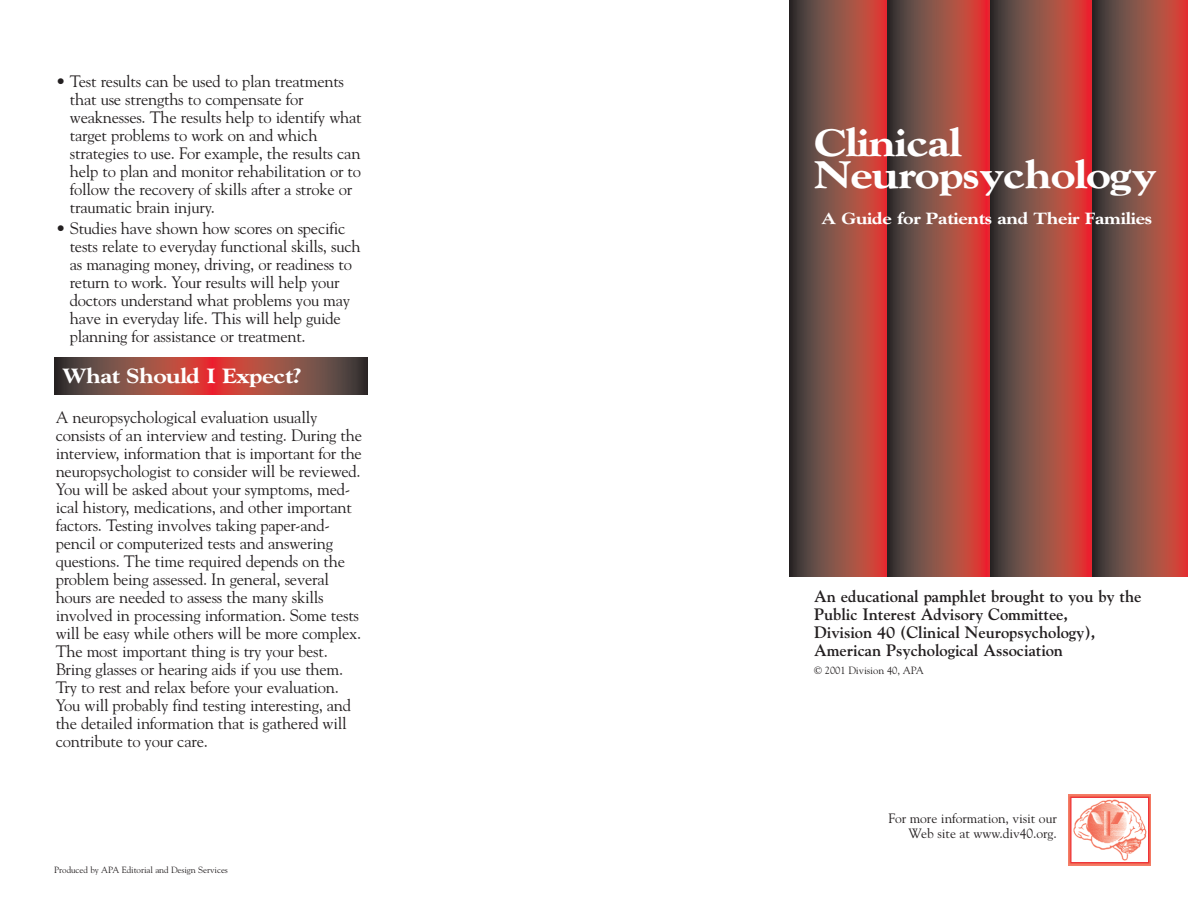
<style>
.page{position:relative;width:1188px;height:918px;background:#fff}
.page>*{position:absolute;margin:0;border:0;box-sizing:border-box;transform-origin:0 0}
.t1{font:800 39px/31.5px "Goudy";letter-spacing:-.02em;color:#fff;scale:1.15 1}
.t2{font:800 21px "Goudy";letter-spacing:-.02em;color:#fff;scale:1.15 1}
.t3{font:16.5px/18px "Goudy";letter-spacing:-.015em;color:#231f20}
.t4{font:700 16.5px/18px "Goudy";letter-spacing:-.005em;color:#231f20}
.t5{font:800 16.5px "Goudy";letter-spacing:-.015em;color:#fff;scale:1.15 1}
.t6{font:13.5px/15px "Goudy";letter-spacing:-.005em;color:#231f20;text-align:right}
.t7{font:10.5px "Goudy";letter-spacing:-.005em;color:#231f20}
.t8{font:9px "Goudy";letter-spacing:-.005em;color:#231f20}
</style>
<div class="page">
<svg style="left:790px;top:0;width:97px;height:576px;background:#8d4840"></svg>
<svg style="left:887px;top:0;width:103px;height:576px;background:#91463f"></svg>
<svg style="left:990px;top:0;width:102px;height:576px;background:#90463f"></svg>
<svg style="left:1092px;top:0;width:96px;height:576px;background:#8b4940"></svg>
<img style="left:1069px;top:794px;width:81px;height:71px">
<svg style="left:54px;top:357px;width:313px;height:38px;background:#8f4840"></svg>
<p class="t3" style="left:70px;top:73px;width:293px;text-indent:-14px">• Test results can be used to plan treatments that use strengths to compensate for weaknesses. The results help to identify what target problems to work on and which strategies to use. For example, the results can help to plan and monitor rehabilitation or to follow the recovery of skills after a stroke or traumatic brain injury.</p>
<p class="t3" style="left:70px;top:220px;width:292px;text-indent:-14px">• Studies have shown how scores on specific tests relate to everyday functional skills, such as managing money, driving, or readiness to return to work. Your results will help your doctors understand what problems you may have in everyday life. This will help guide planning for assistance or treatment.</p>
<p class="t2" style="left:63px;top:367px;width:210px">What Should I Expect?</p>
<p class="t3" style="left:56px;top:410px;width:308px">A neuropsychological evaluation usually consists of an interview and testing. During the interview, information that is important for the neuropsychologist to consider will be reviewed.<br>You will be asked about your symptoms, med&shy;ical history, medications, and other important factors. Testing involves taking paper-and&shy;pencil or computerized tests and answering questions. The time required depends on the problem being assessed. In general, several hours are needed to assess the many skills involved in processing information. Some tests will be easy while others will be more complex.<br>The most important thing is try your best.<br>Bring glasses or hearing aids if you use them.<br>Try to rest and relax before your evaluation.<br>You will probably find testing interesting, and the detailed information that is gathered will contribute to your care.</p>
<p class="t8" style="left:54px;top:866px;width:175px">Produced by APA Editorial and Design Services</p>
<h1 class="t1" style="left:814px;top:130px;width:299px">Clinical<br>Neuropsychology</h1>
<p class="t5" style="left:822px;top:211px;width:289px">A Guide for Patients and Their Families</p>
<p class="t4" style="left:814px;top:588px;width:329px">An educational pamphlet brought to you by the Public Interest Advisory Committee,<br>Division 40 (Clinical Neuropsychology), American Psychological Association</p>
<p class="t7" style="left:814px;top:666px;width:111px">© 2001 Division 40, APA</p>
<p class="t6" style="left:888px;top:812px;width:170px">For more information, visit our<br>Web site at www.div40.org.</p>
</div>
